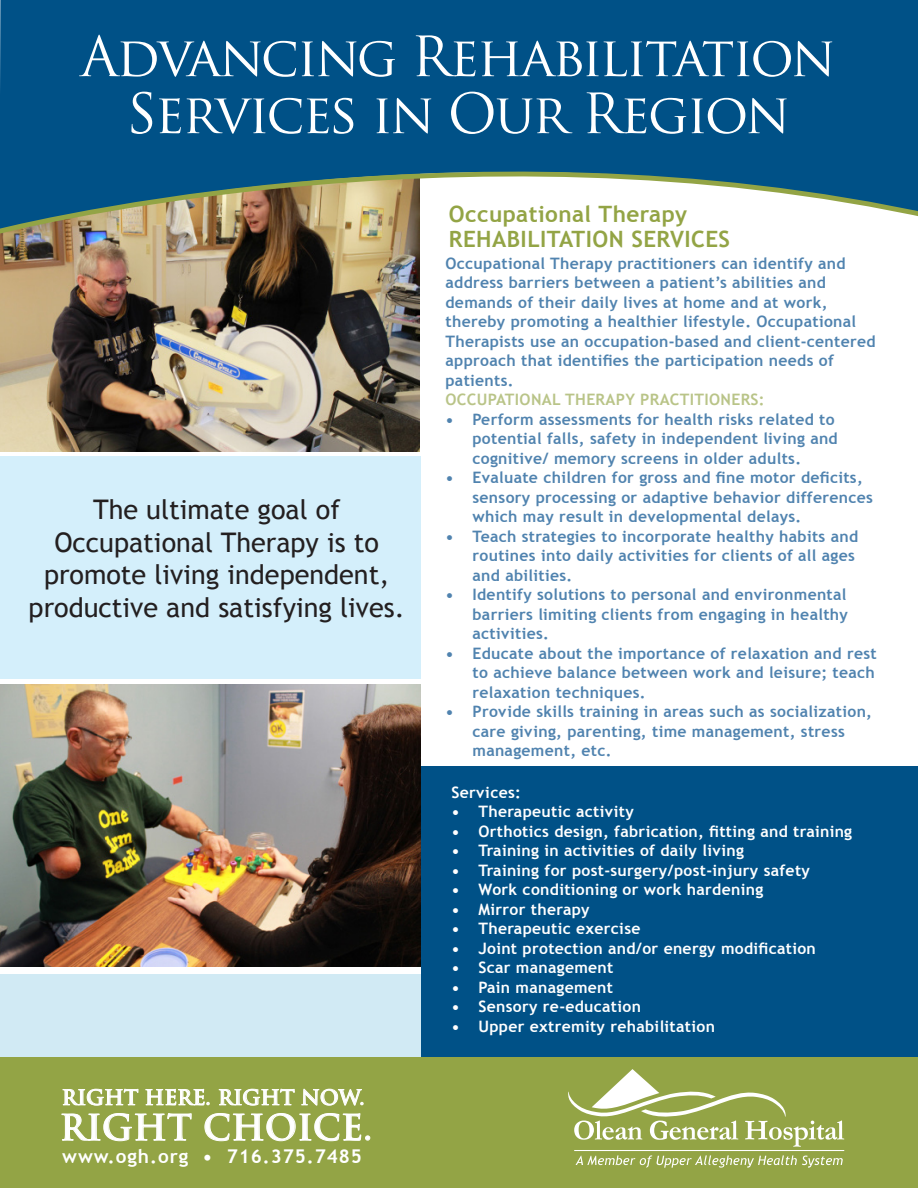
<style>
.page{position:relative;width:918px;height:1188px;background:#fff}
.page>*{position:absolute;margin:0;border:0;box-sizing:border-box;transform-origin:0 0}
.t1{font:54px/57px "Trajan Pro";letter-spacing:-.04em;color:#fff;text-align:center}
.t2{font:700 34.8px "Trajan Pro";letter-spacing:.01em;color:#fff}
.t3{font:27px/32.4px "Trebuchet MS";color:#231f20;text-align:center}
.t4{font:700 22.5px "Trebuchet MS";letter-spacing:.02em;color:#93a445}
.t5{font:700 20.4px "Trajan Pro";color:#fff}
.t6{font:700 18.9px "Trebuchet MS";letter-spacing:.05em;color:#fff}
.t7{font:700 15.75px/19.5px "Trebuchet MS";letter-spacing:.02em;color:#5083af}
.t8{font:700 15.75px "Trebuchet MS";letter-spacing:.02em;color:#fff}
.t9{font:700 15.75px "Trebuchet MS";letter-spacing:.02em;color:#b9c488}
</style>
<div class="page">
<img style="left:0;top:239px;width:420px;height:212px">
<div style="left:0;top:456px;width:420px;height:223px;background:#d4effb"></div>
<div style="left:421px;top:767px;width:497px;height:301px;background:#005187"></div>
<img style="left:0;top:685px;width:420px;height:281px">
<div style="left:0;top:974px;width:421px;height:95px;background:#d1eaf4"></div>
<div style="left:0;top:1057px;width:918px;height:131px;background:#93a445"></div>
<div style="left:0;top:0;width:918px;height:111px;background:#005187"></div>
<svg style="left:0;top:111px;width:918px;height:128px"></svg>
<svg style="left:62px;top:1088px;width:308px;height:53px"></svg>
<svg style="left:568px;top:1069px;width:276px;height:78px"></svg>
<svg style="left:576px;top:1155px;width:267px;height:13px"></svg>
<hr style="left:574px;top:1150px;width:270px;height:1px;background:#fff">
<p class="t1" style="left:81px;top:28px;width:756px">Advancing Rehabilitation<br>Services in Our Region</p>
<p class="t3" style="left:93px;top:494px;width:249px">The ultimate goal of</p>
<p class="t3" style="left:29px;top:526px;width:378px">Occupational Therapy is to promote living independent, productive and satisfying lives.</p>
<p class="t5" style="left:62px;top:1085px;width:304px">RIGHT HERE. RIGHT NOW.</p>
<p class="t2" style="left:60px;top:1106px;width:314px">RIGHT CHOICE.</p>
<p class="t6" style="left:62px;top:1145px;width:301px">www.ogh.org • 716.375.7485</p>
<p class="t4" style="left:449px;top:200px;width:240px">Occupational Therapy</p>
<p class="t4" style="left:449px;top:225px;width:283px">REHABILITATION SERVICES</p>
<p class="t7" style="left:446px;top:253px;width:432px">Occupational Therapy practitioners can identify and address barriers between a patient’s abilities and demands of their daily lives at home and at work, thereby promoting a healthier lifestyle. Occupational Therapists use an occupation-based and client-centered approach that identifies the participation needs of patients.</p>
<p class="t9" style="left:446px;top:390px;width:321px">OCCUPATIONAL THERAPY PRACTITIONERS:</p>
<p class="t7" style="left:472px;top:409px;width:367px;text-indent:-27px">• Perform assessments for health risks related to potential falls, safety in independent living and cognitive/ memory screens in older adults.</p>
<p class="t7" style="left:472px;top:468px;width:402px;text-indent:-27px">• Evaluate children for gross and fine motor deficits, sensory processing or adaptive behavior differences which may result in developmental delays.</p>
<p class="t7" style="left:472px;top:526px;width:387px;text-indent:-27px">• Teach strategies to incorporate healthy habits and routines into daily activities for clients of all ages and abilities.</p>
<p class="t7" style="left:472px;top:585px;width:377px;text-align:justify;text-indent:-27px">• Identify solutions to personal and environmental barriers limiting clients from engaging in healthy activities.</p>
<p class="t7" style="left:472px;top:643px;width:406px;text-align:justify;text-indent:-27px">• Educate about the importance of relaxation and rest to achieve balance between work and leisure; teach relaxation techniques.</p>
<p class="t7" style="left:472px;top:702px;width:401px;text-indent:-27px">• Provide skills training in areas such as socialization, care giving, parenting, time management, stress management, etc.</p>
<p class="t8" style="left:451px;top:782px;width:71px">Services:</p>
<p class="t8" style="left:451px;top:802px;width:184px">• Therapeutic activity</p>
<p class="t8" style="left:451px;top:821px;width:402px">• Orthotics design, fabrication, fitting and training</p>
<p class="t8" style="left:451px;top:841px;width:294px">• Training in activities of daily living</p>
<p class="t8" style="left:451px;top:860px;width:360px">• Training for post-surgery/post-injury safety</p>
<p class="t8" style="left:451px;top:880px;width:313px">• Work conditioning or work hardening</p>
<p class="t8" style="left:451px;top:899px;width:140px">• Mirror therapy</p>
<p class="t8" style="left:451px;top:919px;width:191px">• Therapeutic exercise</p>
<p class="t8" style="left:451px;top:938px;width:366px">• Joint protection and/or energy modification</p>
<p class="t8" style="left:451px;top:958px;width:164px">• Scar management</p>
<p class="t8" style="left:451px;top:977px;width:163px">• Pain management</p>
<p class="t8" style="left:451px;top:997px;width:191px">• Sensory re-education</p>
<p class="t8" style="left:451px;top:1016px;width:265px">• Upper extremity rehabilitation</p>
</div>
